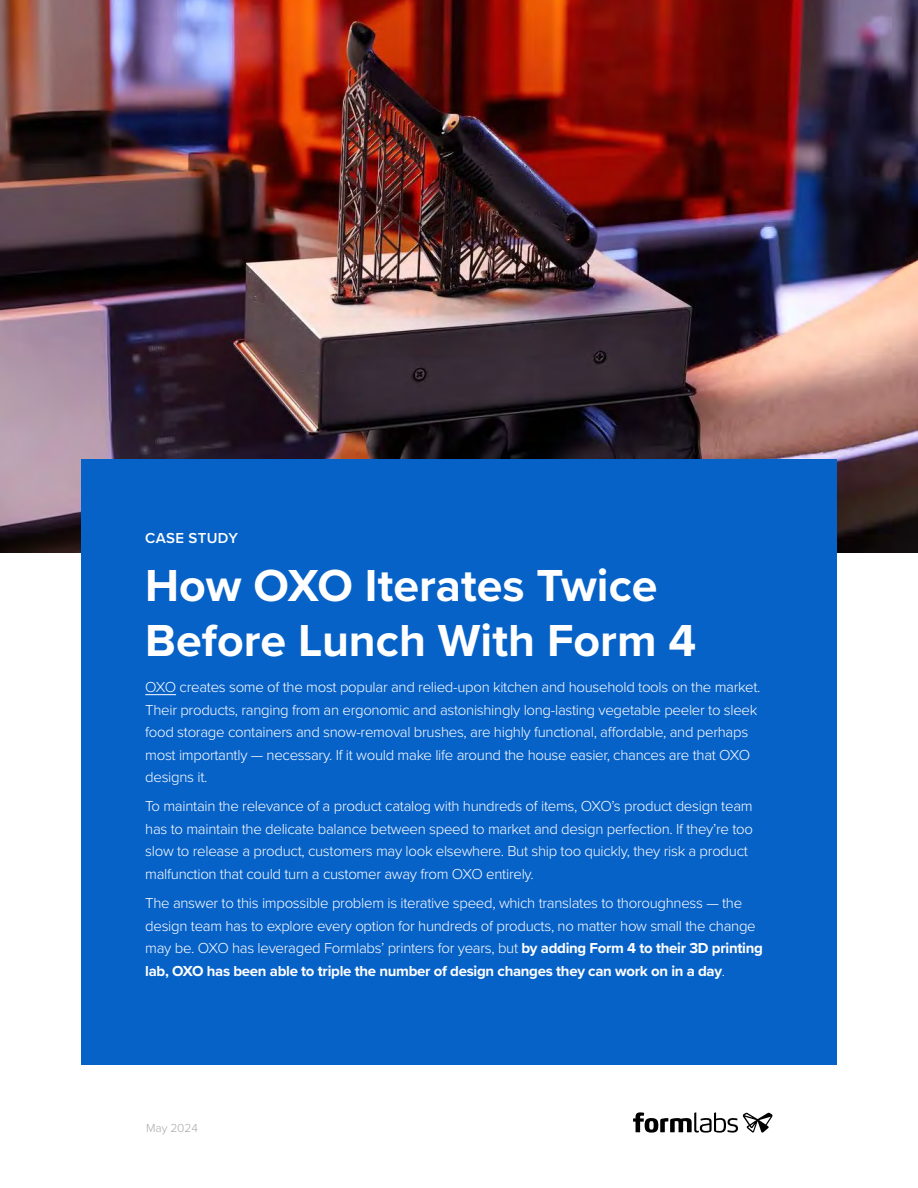
<style>
.page{position:relative;width:918px;height:1188px;background:#fff}
.page>*{position:absolute;margin:0;border:0;box-sizing:border-box;transform-origin:0 0}
.t1{font:700 46.5px/55.5px "Proxima Nova";color:#fff}
.t2{font:300 15px/22.5px "Proxima Nova";letter-spacing:-.02em;color:#fff}
.t3{font:600 15px "Proxima Nova";letter-spacing:.02em;color:#fff}
.t4{font:300 12px "Proxima Nova";letter-spacing:-.01em;color:#a7a9ac}
.s1{font-weight:700}
</style>
<div class="page">
<svg style="left:633px;top:1112px;width:139px;height:21px"></svg>
<img style="left:0;top:0;width:918px;height:553px">
<div style="left:81px;top:459px;width:756px;height:606px;background:#0762c8"></div>
<hr style="left:145px;top:694px;width:31px;height:1px;background:#fff">
<p class="t3" style="left:145px;top:526px;width:94px">CASE STUDY</p>
<h1 class="t1" style="left:145px;top:556px;width:553px">How OXO Iterates Twice<br>Before Lunch With Form 4</h1>
<p class="t2" style="left:145px;top:675px;width:617px">OXO creates some of the most popular and relied-upon kitchen and household tools on the market.<br>Their products, ranging from an ergonomic and astonishingly long-lasting vegetable peeler to sleek food storage containers and snow-removal brushes, are highly functional, affordable, and perhaps most importantly — necessary. If it would make life around the house easier, chances are that OXO designs it.</p>
<p class="t2" style="left:145px;top:794px;width:609px">To maintain the relevance of a product catalog with hundreds of items, OXO’s product design team has to maintain the delicate balance between speed to market and design perfection. If they’re too slow to release a product, customers may look elsewhere. But ship too quickly, they risk a product malfunction that could turn a customer away from OXO entirely.</p>
<p class="t2" style="left:145px;top:891px;width:619px">The answer to this impossible problem is iterative speed, which translates to thoroughness — the design team has to explore every option for hundreds of products, no matter how small the change may be. OXO has leveraged Formlabs’ printers for years, but <span class="s1">by adding Form 4 to their 3D printing lab, OXO has been able to triple the number of design changes they can work on in a day</span>.</p>
<p class="t4" style="left:146px;top:1119px;width:53px">May 2024</p>
</div>
